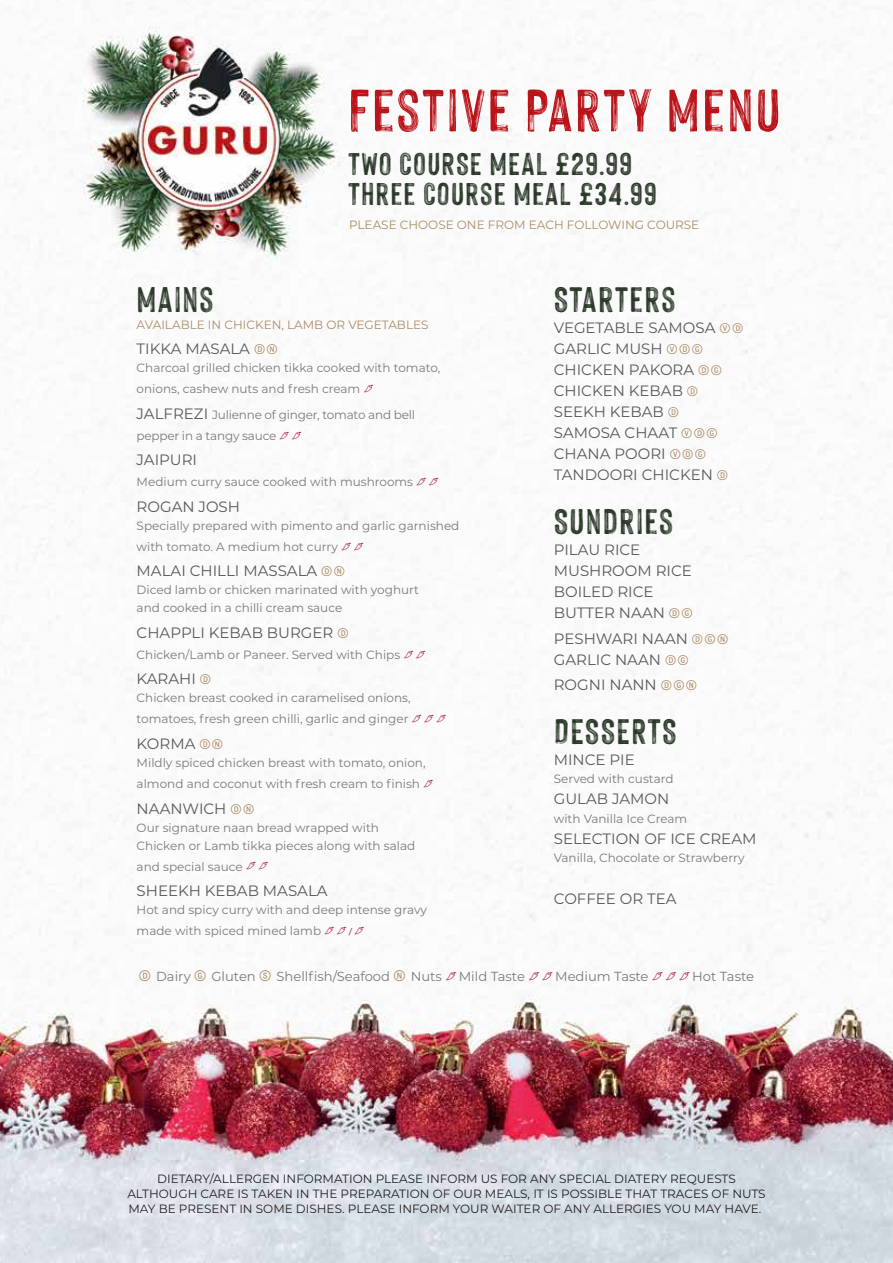
<style>
.page{position:relative;width:893px;height:1263px;background:#fff}
.page>*{position:absolute;margin:0;border:0;box-sizing:border-box;transform-origin:0 0}
.t1{font:65.55px "Hackney Personal Use Only";letter-spacing:.03em;color:#ba141a}
.t2{font:39px "Hackney Personal Use Only";letter-spacing:.03em;color:#2a3928}
.t3{font:34.5px/30px "Hackney Personal Use Only";letter-spacing:.03em;color:#2a3928}
.t4{font:15px/21px "Montserrat";color:#58595b}
.t5{font:13.05px "Montserrat";color:#797a7c}
.t6{font:12px/21px "Montserrat";color:#797a7c}
.t7{font:12px/15px "Montserrat";color:#231f20;text-align:center}
.t8{font:12px "Montserrat";color:#ac8c67}
.t9{font:12px/21px "Montserrat";letter-spacing:-.02em;color:#797a7c}
.t10{font:10.2px "Myriad Pro";color:#a91d4a}
.s1{font-family:"Fyra Alpha Circle";font-size:13.5px;color:#ac8c67}
.s2{font-size:15px;color:#58595b}
.s3{font-family:"Fyra Alpha Circle";font-size:14.7px;color:#ac8c67}
</style>
<div class="page">
<img style="left:0;top:0;width:893px;height:1263px">
<h1 class="t1" style="left:348px;top:75px;width:434px">FESTIVE PARTY MENU</h1>
<h3 class="t3" style="left:348px;top:148px;width:310px">TWO COURSE MEAL £29.99<br>THREE COURSE MEAL £34.99</h3>
<p class="t8" style="left:349px;top:216px;width:352px">PLEASE CHOOSE ONE FROM EACH FOLLOWING COURSE</p>
<h2 class="t2" style="left:137px;top:279px;width:79px">MAINS</h2>
<p class="t8" style="left:137px;top:316px;width:293px">AVAILABLE IN CHICKEN, LAMB OR VEGETABLES</p>
<p class="t4" style="left:137px;top:338px;width:143px">TIKKA MASALA <span class="s1">DN</span></p>
<p class="t6" style="left:137px;top:357px;width:305px">Charcoal grilled chicken tikka cooked with tomato, onions, cashew nuts and fresh cream</p>
<p class="t9" style="left:137px;top:404px;width:280px"><span class="s2">JALFREZI</span> Julienne of ginger, tomato and bell pepper in a tangy sauce</p>
<p class="t4" style="left:137px;top:449px;width:62px">JAIPURI</p>
<p class="t6" style="left:137px;top:471px;width:278px">Medium curry sauce cooked with mushrooms</p>
<p class="t4" style="left:137px;top:496px;width:105px">ROGAN JOSH</p>
<p class="t6" style="left:137px;top:515px;width:324px">Specially prepared with pimento and garlic garnished with tomato. A medium hot curry</p>
<p class="t4" style="left:137px;top:560px;width:210px">MALAI CHILLI MASSALA <span class="s1">DN</span></p>
<p class="t6" style="left:137px;top:581px;width:284px;line-height:18px">Diced lamb or chicken marinated with yoghurt and cooked in a chilli cream sauce</p>
<p class="t4" style="left:137px;top:622px;width:213px">CHAPPLI KEBAB BURGER <span class="s1">D</span></p>
<p class="t6" style="left:137px;top:644px;width:265px">Chicken/Lamb or Paneer. Served with Chips</p>
<p class="t4" style="left:137px;top:668px;width:76px">KARAHI <span class="s1">D</span></p>
<p class="t6" style="left:137px;top:687px;width:276px">Chicken breast cooked in caramelised onions, tomatoes, fresh green chilli, garlic and ginger</p>
<p class="t4" style="left:137px;top:733px;width:88px">KORMA <span class="s1">DN</span></p>
<p class="t6" style="left:137px;top:752px;width:290px">Mildly spiced chicken breast with tomato, onion, almond and coconut with fresh cream to finish</p>
<p class="t4" style="left:137px;top:797px;width:119px">NAANWICH <span class="s1">DN</span></p>
<p class="t6" style="left:137px;top:818px;width:280px;line-height:18px">Our signature naan bread wrapped with<br>Chicken or Lamb tikka pieces along with salad</p>
<p class="t6" style="left:137px;top:855px;width:108px">and special sauce</p>
<p class="t4" style="left:137px;top:880px;width:192px">SHEEKH KEBAB MASALA</p>
<p class="t6" style="left:137px;top:899px;width:292px">Hot and spicy curry with and deep intense gravy made with spiced mined lamb</p>
<h2 class="t2" style="left:554px;top:279px;width:123px">STARTERS</h2>
<p class="t4" style="left:554px;top:317px;width:191px">VEGETABLE SAMOSA <span class="s1">VD<br></span>GARLIC MUSH <span class="s1">VDG<br></span>CHICKEN PAKORA <span class="s1">DG<br></span>CHICKEN KEBAB <span class="s1">D<br></span>SEEKH KEBAB <span class="s1">D<br></span>SAMOSA CHAAT <span class="s1">VDG<br></span>CHANA POORI <span class="s1">VDG<br></span>TANDOORI CHICKEN <span class="s1">D</span></p>
<h2 class="t2" style="left:554px;top:501px;width:121px">SUNDRIES</h2>
<p class="t4" style="left:554px;top:539px;width:140px">PILAU RICE<br>MUSHROOM RICE<br>BOILED RICE<br>BUTTER NAAN <span class="s1">DG</span></p>
<p class="t4" style="left:554px;top:628px;width:176px">PESHWARI NAAN <span class="s1">DGN<br></span>GARLIC NAAN <span class="s1">DG</span></p>
<p class="t4" style="left:554px;top:674px;width:145px">ROGNI NANN <span class="s1">DGN</span></p>
<h2 class="t2" style="left:554px;top:711px;width:124px">DESSERTS</h2>
<p class="t4" style="left:554px;top:749px;width:82px">MINCE PIE</p>
<p class="t6" style="left:554px;top:768px;width:121px">Served with custard</p>
<p class="t4" style="left:554px;top:788px;width:117px">GULAB JAMON</p>
<p class="t6" style="left:554px;top:807px;width:135px">with Vanilla Ice Cream</p>
<p class="t4" style="left:554px;top:827px;width:204px">SELECTION OF ICE CREAM</p>
<p class="t6" style="left:554px;top:846px;width:192px">Vanilla, Chocolate or Strawberry</p>
<p class="t4" style="left:554px;top:887px;width:124px">COFFEE OR TEA</p>
<p class="t10" style="left:349px;top:925px;width:5px">/</p>
<p class="t5" style="left:139px;top:967px;width:305px"><span class="s3">D</span> Dairy <span class="s3">G</span> Gluten <span class="s3">S</span> Shellfish/Seafood <span class="s3">N</span> Nuts</p>
<p class="t5" style="left:459px;top:967px;width:68px">Mild Taste</p>
<p class="t5" style="left:555px;top:967px;width:95px">Medium Taste</p>
<p class="t5" style="left:692px;top:967px;width:63px">Hot Taste</p>
<p class="t7" style="left:127px;top:1171px;width:640px">DIETARY/ALLERGEN INFORMATION PLEASE INFORM US FOR ANY SPECIAL DIATERY REQUESTS<br>ALTHOUGH CARE IS TAKEN IN THE PREPARATION OF OUR MEALS, IT IS POSSIBLE THAT TRACES OF NUTS<br>MAY BE PRESENT IN SOME DISHES. PLEASE INFORM YOUR WAITER OF ANY ALLERGIES YOU MAY HAVE.</p>
</div>
